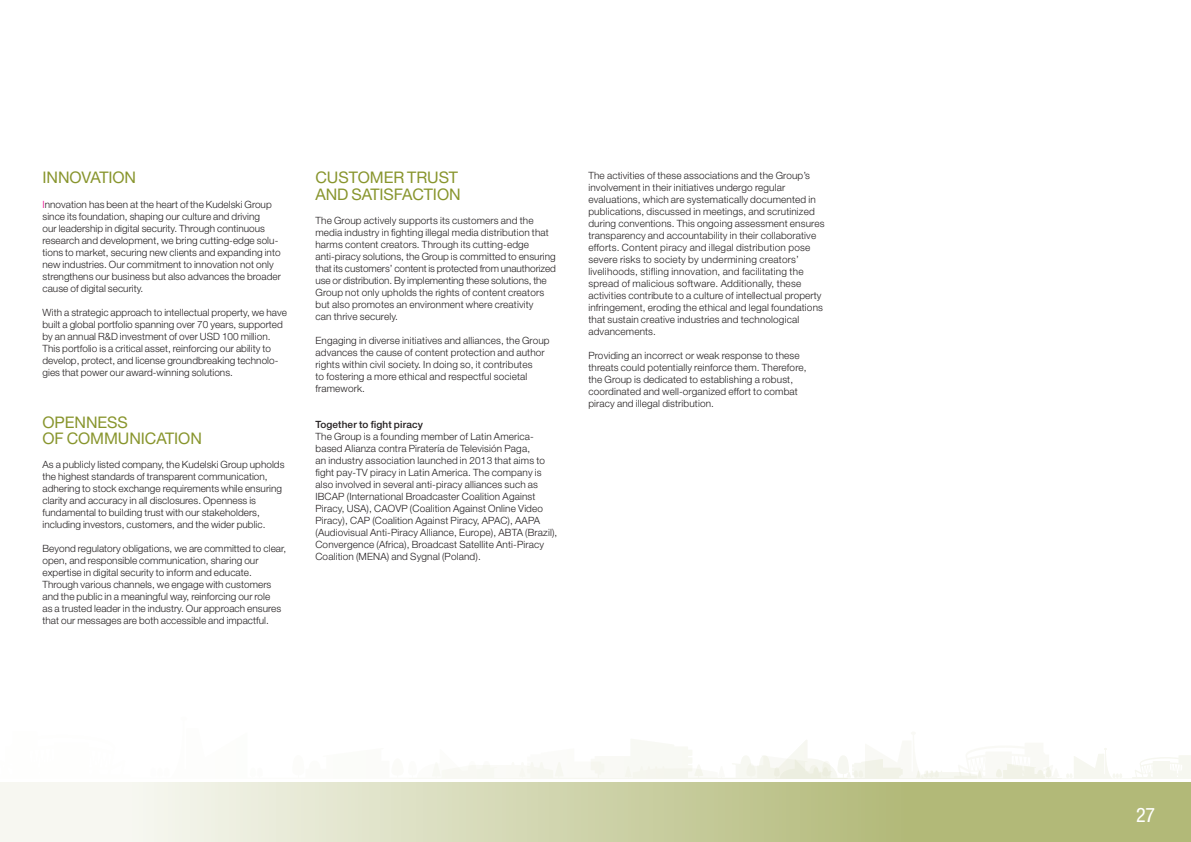
<style>
.page{position:relative;width:1191px;height:842px;background:#fff}
.page>*{position:absolute;margin:0;border:0;box-sizing:border-box;transform-origin:0 0}
.t1{font:condensed 20px "Helvetica Neue LT Std";color:#fff}
.Texte_courant{font:16px/16px "Helvetica Neue LT Std";letter-spacing:-.005em;color:#88952d}
.Texte_courant-2{font:300 10px/12px "Helvetica Neue LT Std";letter-spacing:.015em;color:#231f20}
.Texte_courant-3{font:500 10px "Helvetica Neue LT Std";letter-spacing:.015em;color:#231f20}
.s1{color:#ed028c}
</style>
<div class="page">
<div style="left:0;top:782px;width:1191px;height:60px;background:#b2b978"></div>
<svg style="left:907px;top:748px;width:284px;height:31px"></svg>
<svg style="left:0;top:739px;width:907px;height:103px"></svg>
<p class="Texte_courant" style="left:43px;top:170px;width:95px">INNOVATION</p>
<p class="Texte_courant-2" style="left:43px;top:198px;width:240px"><span class="s1">I</span>nnovation has been at the heart of the Kudelski Group since its foundation, shaping our culture and driving<br>our leadership in digital security. Through continuous research and development, we bring cutting-edge solu&shy;tions to market, securing new clients and expanding into new industries. Our commitment to innovation not only strengthens our business but also advances the broader cause of digital security.</p>
<p class="Texte_courant-2" style="left:43px;top:306px;width:246px">With a strategic approach to intellectual property, we have built a global portfolio spanning over 70 years, supported by an annual R&amp;D investment of over USD 100 million.<br>This portfolio is a critical asset, reinforcing our ability to develop, protect, and license groundbreaking technolo&shy;gies that power our award-winning solutions.</p>
<p class="Texte_courant" style="left:43px;top:414px;width:87px">OPENNESS</p>
<p class="Texte_courant" style="left:43px;top:430px;width:161px">OF COMMUNICATION</p>
<p class="Texte_courant-2" style="left:43px;top:459px;width:243px">As a publicly listed company, the Kudelski Group upholds the highest standards of transparent communication, adhering to stock exchange requirements while ensuring clarity and accuracy in all disclosures. Openness is fundamental to building trust with our stakeholders, including investors, customers, and the wider public.</p>
<p class="Texte_courant-2" style="left:43px;top:543px;width:245px">Beyond regulatory obligations, we are committed to clear, open, and responsible communication, sharing our expertise in digital security to inform and educate.<br>Through various channels, we engage with customers and the public in a meaningful way, reinforcing our role<br>as a trusted leader in the industry. Our approach ensures that our messages are both accessible and impactful.</p>
<p class="Texte_courant" style="left:315px;top:170px;width:147px">CUSTOMER TRUST<br>AND SATISFACTION</p>
<p class="Texte_courant-2" style="left:315px;top:214px;width:235px">The Group actively supports its customers and the media industry in fighting illegal media distribution that harms content creators. Through its cutting-edge</p>
<p class="Texte_courant-2" style="left:315px;top:250px;width:242px">anti-piracy solutions, the Group is committed to ensuring that its customers’ content is protected from unauthorized use or distribution. By implementing these solutions, the Group not only upholds the rights of content creators but also promotes an environment where creativity</p>
<p class="Texte_courant-2" style="left:315px;top:310px;width:84px">can thrive securely.</p>
<p class="Texte_courant-2" style="left:315px;top:334px;width:236px">Engaging in diverse initiatives and alliances, the Group advances the cause of content protection and author rights within civil society. In doing so, it contributes<br>to fostering a more ethical and respectful societal framework.</p>
<p class="Texte_courant-3" style="left:315px;top:418px;width:109px">Together to fight piracy</p>
<p class="Texte_courant-2" style="left:315px;top:430px;width:220px">The Group is a founding member of Latin America-</p>
<p class="Texte_courant-2" style="left:315px;top:442px;width:216px">based Alianza contra Piratería de Televisión Paga,</p>
<p class="Texte_courant-2" style="left:315px;top:454px;width:243px">an industry association launched in 2013 that aims to fight pay-TV piracy in Latin America. The company is also involved in several anti-piracy alliances such as IBCAP (International Broadcaster Coalition Against Piracy, USA), CAOVP (Coalition Against Online Video Piracy), CAP (Coalition Against Piracy, APAC), AAPA (Audiovisual Anti-Piracy Alliance, Europe), ABTA (Brazil), Convergence (Africa), Broadcast Satellite Anti-Piracy Coalition (MENA) and Sygnal (Poland).</p>
<p class="Texte_courant-2" style="left:588px;top:169px;width:223px">The activities of these associations and the Group’s</p>
<p class="Texte_courant-2" style="left:588px;top:181px;width:198px">involvement in their initiatives undergo regular</p>
<p class="Texte_courant-2" style="left:588px;top:193px;width:238px">evaluations, which are systematically documented in publications, discussed in meetings, and scrutinized during conventions. This ongoing assessment ensures transparency and accountability in their collaborative</p>
<p class="Texte_courant-2" style="left:588px;top:241px;width:223px">efforts. Content piracy and illegal distribution pose</p>
<p class="Texte_courant-2" style="left:588px;top:253px;width:212px">severe risks to society by undermining creators’</p>
<p class="Texte_courant-2" style="left:588px;top:265px;width:217px">livelihoods, stifling innovation, and facilitating the</p>
<p class="Texte_courant-2" style="left:588px;top:277px;width:214px">spread of malicious software. Additionally, these</p>
<p class="Texte_courant-2" style="left:588px;top:289px;width:236px">activities contribute to a culture of intellectual property infringement, eroding the ethical and legal foundations that sustain creative industries and technological</p>
<p class="Texte_courant-2" style="left:588px;top:325px;width:69px">advancements.</p>
<p class="Texte_courant-2" style="left:588px;top:349px;width:213px">Providing an incorrect or weak response to these</p>
<p class="Texte_courant-2" style="left:588px;top:361px;width:220px">threats could potentially reinforce them. Therefore,</p>
<p class="Texte_courant-2" style="left:588px;top:373px;width:206px">the Group is dedicated to establishing a robust,</p>
<p class="Texte_courant-2" style="left:588px;top:385px;width:211px">coordinated and well-organized effort to combat</p>
<p class="Texte_courant-2" style="left:588px;top:397px;width:127px">piracy and illegal distribution.</p>
<h1 class="t1" style="left:1136px;top:803px;width:21px">27</h1>
</div>
